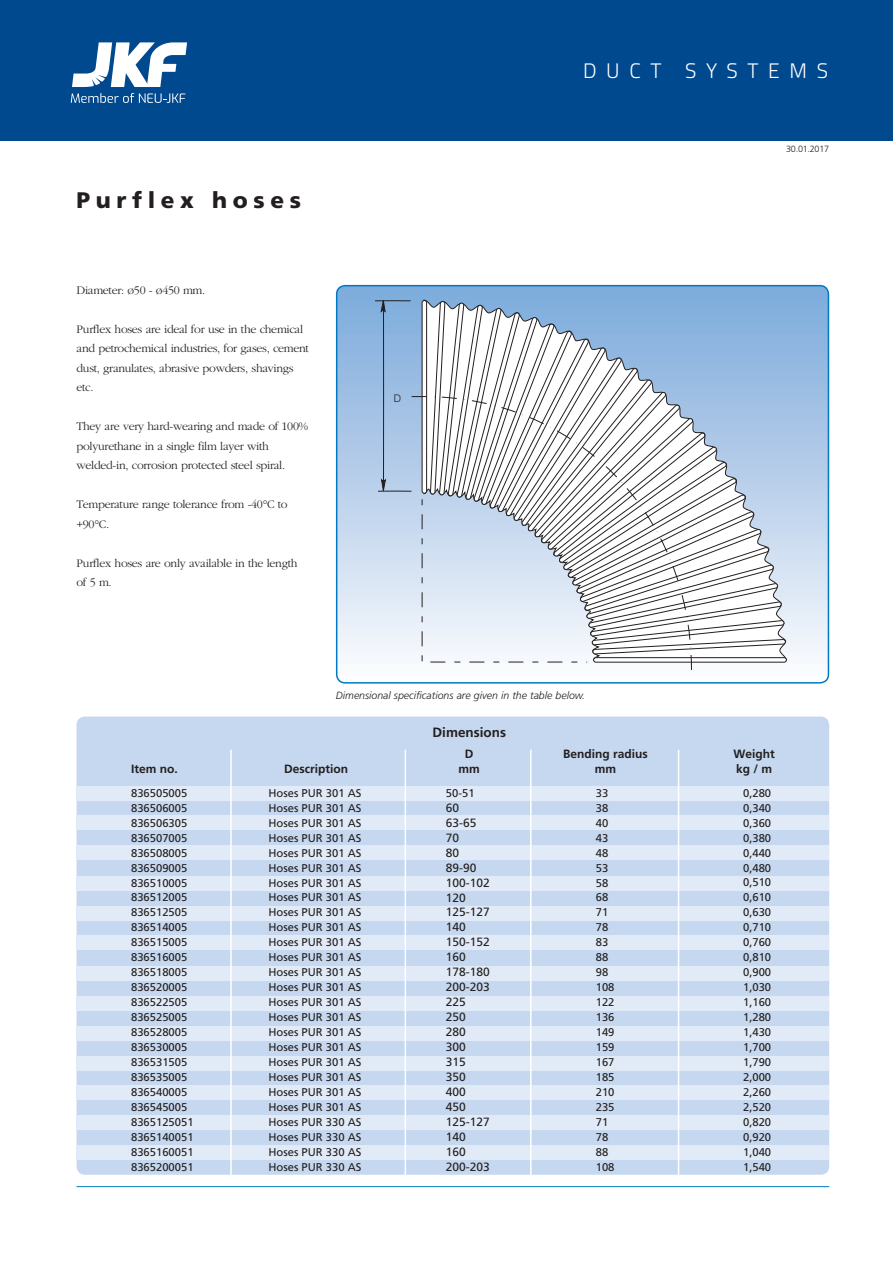
<style>
.page{position:relative;width:893px;height:1263px;background:#fff}
.page>*{position:absolute;margin:0;border:0;box-sizing:border-box;transform-origin:0 0}
.t1{font:900 22.5px "Frutiger LT Std";letter-spacing:.25em;color:#231f20}
.t2{font:300 21px "Titillium";letter-spacing:.46em;color:#fff}
.t3{font:700 13.5px "Frutiger";color:#231f20}
.t4{font:300 12px/19.5px "Garamond";letter-spacing:-.025em;color:#231f20}
.t5{font:12px/15px "Frutiger";color:#231f20}
.t6{font:700 12px "Frutiger";color:#231f20}
.t7{font:11.25px/15px "Frutiger";color:#231f20}
.t8{font:italic 300 10.5px "Frutiger";color:#231f20}
.t9{font:300 10.5px "Helvetica Neue";color:#231f20}
.t10{font:300 9px "Frutiger LT Std";letter-spacing:-.025em;color:#231f20}
</style>
<div class="page">
<div style="left:0;top:0;width:893px;height:140px;background:#01498e"></div>
<svg style="left:71px;top:42px;width:116px;height:61px"></svg>
<div style="left:77px;top:716px;width:752px;height:459px;background:#c6d8ef;border-radius:9px"></div>
<div style="left:77px;top:786px;width:752px;height:14px;background:#e1ebf7"></div>
<div style="left:77px;top:815px;width:752px;height:15px;background:#e1ebf7"></div>
<div style="left:77px;top:845px;width:752px;height:15px;background:#e1ebf7"></div>
<div style="left:77px;top:876px;width:752px;height:15px;background:#e1ebf7"></div>
<div style="left:77px;top:906px;width:752px;height:15px;background:#e1ebf7"></div>
<div style="left:77px;top:935px;width:752px;height:15px;background:#e1ebf7"></div>
<div style="left:77px;top:966px;width:752px;height:15px;background:#e1ebf7"></div>
<div style="left:77px;top:996px;width:752px;height:15px;background:#e1ebf7"></div>
<div style="left:77px;top:1026px;width:752px;height:15px;background:#e1ebf7"></div>
<div style="left:77px;top:1055px;width:752px;height:15px;background:#e1ebf7"></div>
<div style="left:77px;top:1085px;width:752px;height:15px;background:#e1ebf7"></div>
<div style="left:77px;top:1115px;width:752px;height:15px;background:#e1ebf7"></div>
<div style="left:77px;top:1145px;width:752px;height:15px;background:#e1ebf7"></div>
<svg style="left:337px;top:286px;width:491px;height:395px"></svg>
<div style="left:336px;top:285px;width:493px;height:399px;border:2px solid #0079c2;border-radius:9px"></div>
<hr style="left:678px;top:750px;width:1px;height:425px;background:#fff">
<hr style="left:530px;top:750px;width:1px;height:425px;background:#fff">
<hr style="left:405px;top:750px;width:1px;height:425px;background:#fff">
<hr style="left:230px;top:750px;width:2px;height:425px;background:#fff">
<svg style="left:375px;top:298px;width:37px;height:195px;background:#98b7db"></svg>
<div style="left:422px;top:300px;width:5px;height:193px;border:1px solid #231f20;border-radius:2px"></div>
<div style="left:593px;top:657px;width:194px;height:5px;border:1px solid #231f20;border-radius:2px"></div>
<svg style="left:422px;top:301px;width:364px;height:361px"></svg>
<svg style="left:411px;top:396px;width:281px;height:274px"></svg>
<hr style="left:77px;top:1186px;width:752px;height:1px;background:#0079c2">
<h2 class="t2" style="left:583px;top:55px;width:246px">DUCT SYSTEMS</h2>
<h1 class="t1" style="left:77px;top:187px;width:226px">Purflex hoses</h1>
<p class="t4" style="left:77px;top:281px;width:130px">Diameter: ø50 - ø450 mm.</p>
<p class="t4" style="left:77px;top:320px;width:234px">Purflex hoses are ideal for use in the chemical and petrochemical industries, for gases, cement dust, granulates, abrasive powders, shavings etc.</p>
<p class="t4" style="left:77px;top:417px;width:233px">They are very hard-wearing and made of 100% polyurethane in a single film layer with welded-in, corrosion protected steel spiral.</p>
<p class="t4" style="left:77px;top:495px;width:213px">Temperature range tolerance from -40°C to +90°C.</p>
<p class="t4" style="left:77px;top:554px;width:222px">Purflex hoses are only available in the length of 5 m.</p>
<p class="t9" style="left:394px;top:389px;width:9px">D</p>
<p class="t10" style="left:786px;top:144px;width:45px">30.01.2017</p>
<p class="t8" style="left:336px;top:690px;width:251px">Dimensional specifications are given in the table below.</p>
<p class="t3" style="left:432px;top:724px;width:75px">Dimensions</p>
<p class="t6" style="left:465px;top:747px;width:10px">D</p>
<p class="t6" style="left:563px;top:747px;width:86px">Bending radius</p>
<p class="t6" style="left:734px;top:747px;width:43px">Weight</p>
<p class="t6" style="left:131px;top:762px;width:48px">Item no.</p>
<p class="t6" style="left:284px;top:762px;width:65px">Description</p>
<p class="t6" style="left:459px;top:762px;width:23px">mm</p>
<p class="t6" style="left:595px;top:762px;width:23px">mm</p>
<p class="t6" style="left:736px;top:762px;width:38px">kg / m</p>
<p class="t7" style="left:268px;top:785px;width:95px;text-align:justify">Hoses PUR 301 AS Hoses PUR 301 AS Hoses PUR 301 AS Hoses PUR 301 AS Hoses PUR 301 AS Hoses PUR 301 AS Hoses PUR 301 AS Hoses PUR 301 AS Hoses PUR 301 AS Hoses PUR 301 AS Hoses PUR 301 AS Hoses PUR 301 AS Hoses PUR 301 AS Hoses PUR 301 AS Hoses PUR 301 AS Hoses PUR 301 AS Hoses PUR 301 AS Hoses PUR 301 AS Hoses PUR 301 AS Hoses PUR 301 AS Hoses PUR 301 AS Hoses PUR 301 AS Hoses PUR 330 AS Hoses PUR 330 AS Hoses PUR 330 AS Hoses PUR 330 AS</p>
<p class="t7" style="left:131px;top:785px;width:64px">836505005<br>836506005<br>836506305<br>836507005<br>836508005<br>836509005<br>836510005<br>836512005<br>836512505<br>836514005<br>836515005<br>836516005<br>836518005<br>836520005<br>836522505<br>836525005<br>836528005<br>836530005<br>836531505<br>836535005<br>836540005<br>836545005<br>8365125051<br>8365140051<br>8365160051<br>8365200051</p>
<p class="t7" style="left:446px;top:785px;width:30px">50-51</p>
<p class="t7" style="left:596px;top:785px;width:20px">33<br>38<br>40<br>43<br>48<br>53<br>58<br>68<br>71<br>78<br>83<br>88<br>98<br>108<br>122<br>136<br>149<br>159<br>167<br>185<br>210<br>235<br>71<br>78<br>88<br>108</p>
<p class="t7" style="left:743px;top:785px;width:30px;text-align:justify">0,280<br>0,340<br>0,360<br>0,380<br>0,440<br>0,480<br>0,510<br>0,610<br>0,630<br>0,710<br>0,760<br>0,810<br>0,900<br>1,030<br>1,160<br>1,280<br>1,430<br>1,700<br>1,790<br>2,000<br>2,260<br>2,520<br>0,820<br>0,920<br>1,040<br>1,540</p>
<p class="t5" style="left:446px;top:800px;width:46px">60<br>63-65<br>70<br>80<br>89-90<br>100-102<br>120<br>125-127<br>140<br>150-152<br>160<br>178-180<br>200-203<br>225<br>250<br>280<br>300<br>315<br>350<br>400<br>450<br>125-127<br>140<br>160<br>200-203</p>
</div>
